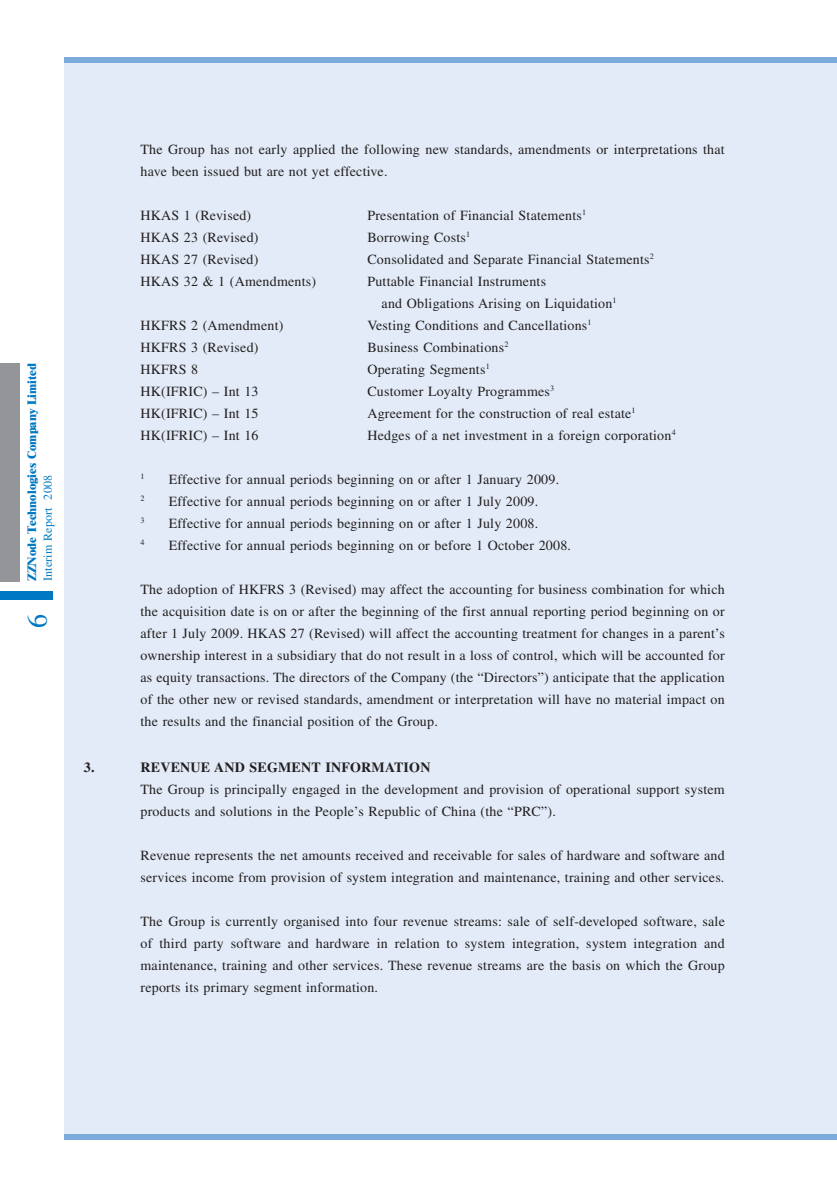
<style>
.page{position:relative;width:837px;height:1190px;background:#fff}
.page>*{position:absolute;margin:0;border:0;box-sizing:border-box;transform-origin:0 0}
.t1{font:28px "Times LT Std";color:#0079c2}
.t2{font:14px/22px "Times LT Std";letter-spacing:.015em;color:#231f20}
.t3{font:700 14px "Times LT Std";letter-spacing:.015em;color:#231f20}
.t4{font:800 12px "Times LT Std";color:#0079c2}
.t5{font:12px "Times LT Std";letter-spacing:.015em;color:#0079c2}
.t6{font:8.2px "Times LT Std";color:#231f20}
</style>
<div class="page">
<div style="left:64px;top:60px;width:772px;height:1078px;background:#e2ebf7"></div>
<div style="left:64px;top:1135px;width:772px;height:5px;background:#7aabdb"></div>
<div style="left:64px;top:57px;width:772px;height:6px;background:#7aabdb"></div>
<div style="left:0;top:591px;width:53px;height:9px;background:#0079c2"></div>
<div style="left:0;top:364px;width:20px;height:218px;background:#939598"></div>
<p class="t4" style="left:28px;top:581px;width:220px;rotate:-90deg">ZZNode Technologies Company Limited</p>
<p class="t5" style="left:44px;top:581px;width:108px;rotate:-90deg">Interim Report 2008</p>
<h1 class="t1" style="left:27px;top:628px;width:15px;rotate:-90deg">6</h1>
<p class="t2" style="left:140px;top:140px;width:585px">The Group has not early applied the following new standards, amendments or interpretations that have been issued but are not yet effective.</p>
<p class="t2" style="left:140px;top:206px;width:112px">HKAS 1 (Revised)</p>
<p class="t2" style="left:367px;top:206px;width:220px">Presentation of Financial Statements<sup>1</sup></p>
<p class="t2" style="left:140px;top:228px;width:119px">HKAS 23 (Revised)</p>
<p class="t2" style="left:367px;top:228px;width:104px">Borrowing Costs<sup>1</sup></p>
<p class="t2" style="left:140px;top:250px;width:119px">HKAS 27 (Revised)</p>
<p class="t2" style="left:367px;top:250px;width:288px">Consolidated and Separate Financial Statements<sup>2</sup></p>
<p class="t2" style="left:140px;top:272px;width:177px">HKAS 32 &amp; 1 (Amendments)</p>
<p class="t2" style="left:381px;top:272px;width:236px;text-indent:-14px">Puttable Financial Instruments<br>and Obligations Arising on Liquidation<sup>1</sup></p>
<p class="t2" style="left:140px;top:316px;width:144px">HKFRS 2 (Amendment)</p>
<p class="t2" style="left:367px;top:316px;width:226px">Vesting Conditions and Cancellations<sup>1</sup></p>
<p class="t2" style="left:140px;top:338px;width:119px">HKFRS 3 (Revised)</p>
<p class="t2" style="left:367px;top:338px;width:143px">Business Combinations<sup>2</sup></p>
<p class="t2" style="left:140px;top:360px;width:59px">HKFRS 8</p>
<p class="t2" style="left:367px;top:360px;width:124px">Operating Segments<sup>1</sup></p>
<p class="t2" style="left:140px;top:382px;width:120px">HK(IFRIC) – Int 13</p>
<p class="t2" style="left:367px;top:382px;width:188px">Customer Loyalty Programmes<sup>3</sup></p>
<p class="t2" style="left:140px;top:404px;width:120px">HK(IFRIC) – Int 15</p>
<p class="t2" style="left:367px;top:404px;width:270px">Agreement for the construction of real estate<sup>1</sup></p>
<p class="t2" style="left:140px;top:426px;width:120px">HK(IFRIC) – Int 16</p>
<p class="t2" style="left:367px;top:426px;width:310px">Hedges of a net investment in a foreign corporation<sup>4</sup></p>
<p class="t6" style="left:140px;top:474px;width:6px">1</p>
<p class="t2" style="left:169px;top:470px;width:392px">Effective for annual periods beginning on or after 1 January 2009.</p>
<p class="t6" style="left:140px;top:496px;width:6px">2</p>
<p class="t2" style="left:169px;top:492px;width:371px">Effective for annual periods beginning on or after 1 July 2009.</p>
<p class="t6" style="left:140px;top:518px;width:6px">3</p>
<p class="t2" style="left:169px;top:514px;width:371px">Effective for annual periods beginning on or after 1 July 2008.</p>
<p class="t6" style="left:140px;top:540px;width:6px">4</p>
<p class="t2" style="left:169px;top:536px;width:403px">Effective for annual periods beginning on or before 1 October 2008.</p>
<p class="t2" style="left:140px;top:580px;width:585px;text-align:justify">The adoption of HKFRS 3 (Revised) may affect the accounting for business combination for which the acquisition date is on or after the beginning of the first annual reporting period beginning on or after 1 July 2009. HKAS 27 (Revised) will affect the accounting treatment for changes in a parent’s ownership interest in a subsidiary that do not result in a loss of control, which will be accounted for as equity transactions. The directors of the Company (the “Directors”) anticipate that the application of the other new or revised standards, amendment or interpretation will have no material impact on the results and the financial position of the Group.</p>
<p class="t3" style="left:84px;top:762px;width:12px">3.</p>
<p class="t3" style="left:140px;top:762px;width:291px">REVENUE AND SEGMENT INFORMATION</p>
<p class="t2" style="left:140px;top:780px;width:585px">The Group is principally engaged in the development and provision of operational support system products and solutions in the People’s Republic of China (the “PRC”).</p>
<p class="t2" style="left:140px;top:846px;width:585px">Revenue represents the net amounts received and receivable for sales of hardware and software and services income from provision of system integration and maintenance, training and other services.</p>
<p class="t2" style="left:140px;top:912px;width:586px;text-align:justify">The Group is currently organised into four revenue streams: sale of self-developed software, sale of third party software and hardware in relation to system integration, system integration and maintenance, training and other services. These revenue streams are the basis on which the Group reports its primary segment information.</p>
</div>
